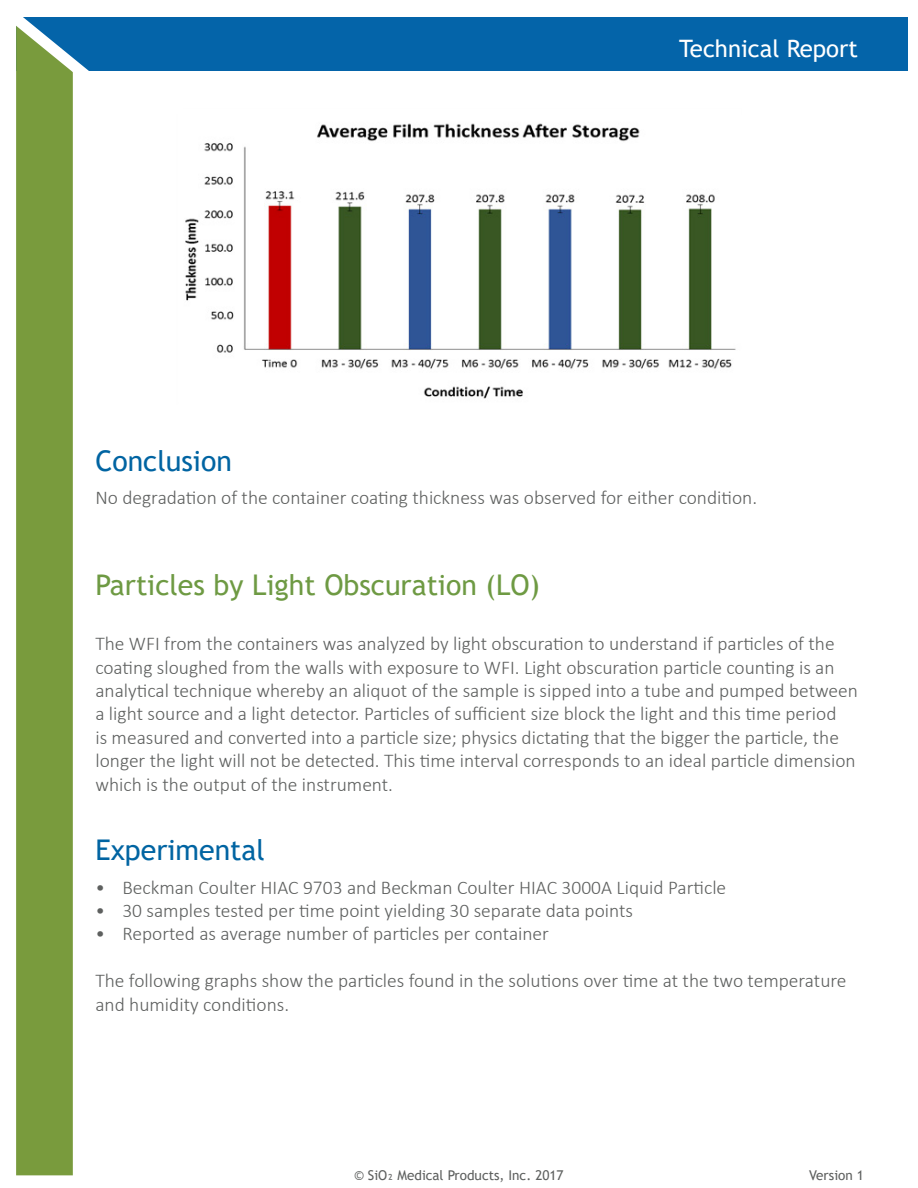
<style>
.page{position:relative;width:918px;height:1188px;background:#fff}
.page>*{position:absolute;margin:0;border:0;box-sizing:border-box;transform-origin:0 0}
.t1{font:28.5px "Trebuchet MS";color:#6e9a43}
.t2{font:28.5px "Trebuchet MS";color:#0064a2}
.t3{font:24px "Trebuchet MS";color:#fff}
.t4{font:300 19.5px/23.4px "Calibri";color:#5e605f}
.t5{font:13.5px "Trebuchet MS";color:#5e605f}
</style>
<div class="page">
<div style="left:16px;top:17px;width:891px;height:54px;background:#0464a9"></div>
<div style="left:16px;top:194px;width:57px;height:981px;background:#799b3d"></div>
<svg style="left:16px;top:17px;width:73px;height:177px"></svg>
<img style="left:185px;top:123px;width:551px;height:276px">
<p class="t3" style="left:679px;top:34px;width:180px">Technical Report</p>
<h1 class="t2" style="left:95px;top:443px;width:138px">Conclusion</h1>
<p class="t4" style="left:95px;top:486px;width:663px">No degradation of the container coating thickness was observed for either condition.</p>
<h1 class="t1" style="left:95px;top:567px;width:446px">Particles by Light Obscuration (LO)</h1>
<p class="t4" style="left:95px;top:632px;width:764px">The WFI from the containers was analyzed by light obscuration to understand if particles of the coating sloughed from the walls with exposure to WFI. Light obscuration particle counting is an analytical technique whereby an aliquot of the sample is sipped into a tube and pumped between a light source and a light detector. Particles of sufficient size block the light and this time period<br>is measured and converted into a particle size; physics dictating that the bigger the particle, the longer the light will not be detected. This time interval corresponds to an ideal particle dimension which is the output of the instrument.</p>
<h1 class="t2" style="left:95px;top:832px;width:171px">Experimental</h1>
<p class="t4" style="left:95px;top:875px;width:632px">• Beckman Coulter HIAC 9703 and Beckman Coulter HIAC 3000A Liquid Particle</p>
<p class="t4" style="left:95px;top:899px;width:539px">• 30 samples tested per time point yielding 30 separate data points</p>
<p class="t4" style="left:95px;top:922px;width:455px">• Reported as average number of particles per container</p>
<p class="t4" style="left:95px;top:969px;width:753px">The following graphs show the particles found in the solutions over time at the two temperature and humidity conditions.</p>
<p class="t5" style="left:354px;top:1167px;width:211px">© SiO₂ Medical Products, Inc. 2017</p>
<p class="t5" style="left:809px;top:1167px;width:56px">Version 1</p>
</div>
